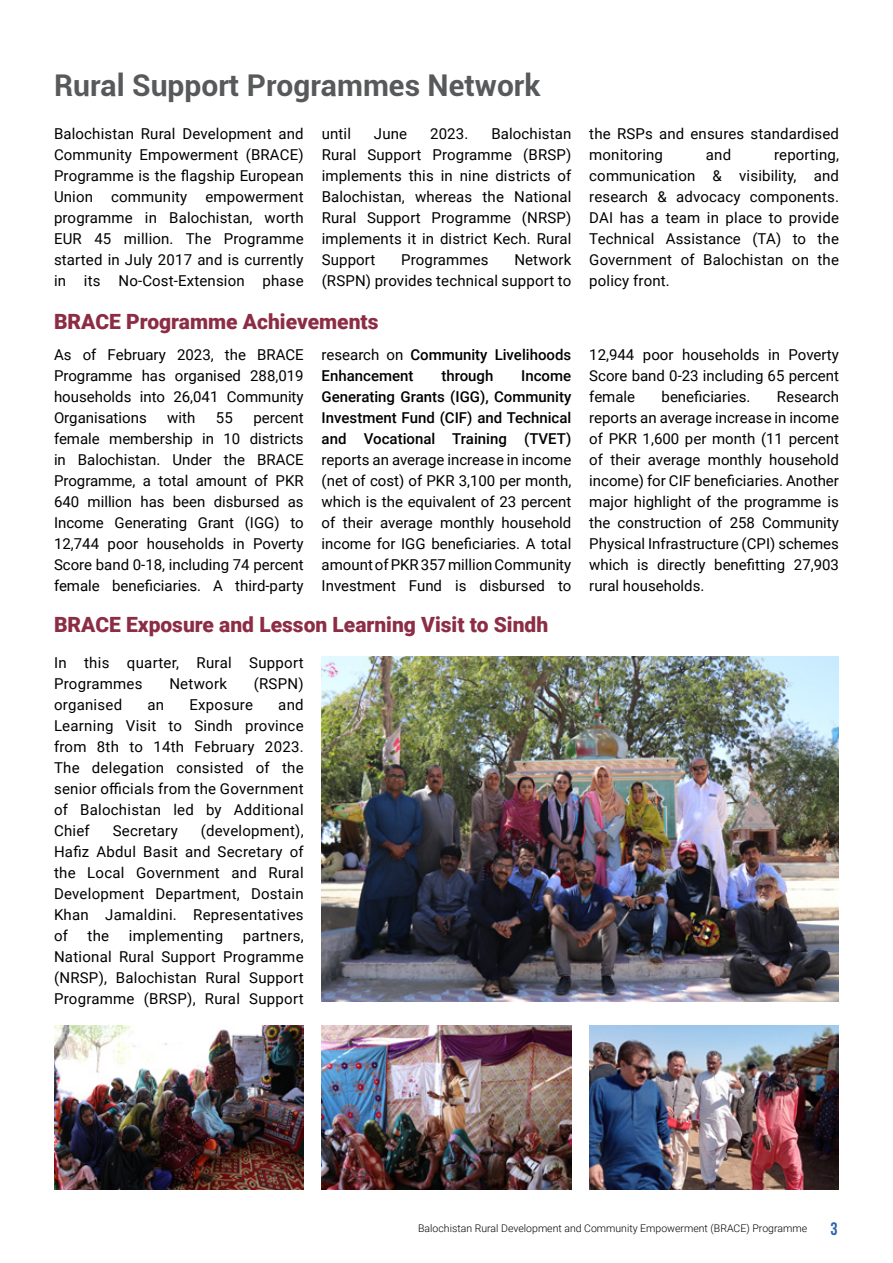
<style>
.page{position:relative;width:893px;height:1263px;background:#fff}
.page>*{position:absolute;margin:0;border:0;box-sizing:border-box;transform-origin:0 0}
.t1{font:700 30px "Roboto";color:#58595b}
.t2{font:900 21px "Roboto";color:#8c2d45}
.t3{font:700 18px "Bebas Neue";color:#2965ad}
.t4{font:15px/21px "Roboto";letter-spacing:.01em;color:#000;text-align:justify}
.t5{font:500 15px/21px "Roboto";color:#000}
.t6{font:300 10.5px "Roboto";color:#000}
.s1{font-weight:400}
</style>
<div class="page">
<img style="left:322px;top:657px;width:517px;height:344px">
<img style="left:54px;top:1025px;width:250px;height:164px">
<img style="left:322px;top:1025px;width:249px;height:164px">
<img style="left:589px;top:1025px;width:250px;height:164px">
<h1 class="t1" style="left:54px;top:64px;width:488px">Rural Support Programmes Network</h1>
<p class="t4" style="left:54px;top:123px;width:251px">Balochistan Rural Development and Community Empowerment (BRACE)<br>Programme is the flagship European Union community empowerment programme in Balochistan, worth EUR 45 million. The Programme started in July 2017 and is currently in its No-Cost-Extension phase</p>
<p class="t4" style="left:322px;top:123px;width:251px;text-indent:170px">Balochistan Rural Support Programme (BRSP) implements this in nine districts of Balochistan, whereas the National Rural Support Programme (NRSP) implements it in district Kech. Rural Support</p>
<p class="t4" style="left:322px;top:123px;width:31px">until</p>
<p class="t4" style="left:374px;top:123px;width:35px">June</p>
<p class="t4" style="left:430px;top:123px;width:40px">2023.</p>
<p class="t4" style="left:322px;top:249px;width:251px;text-align:right">Network<br>(RSPN) provides technical support to</p>
<p class="t4" style="left:401px;top:249px;width:89px">Programmes</p>
<h2 class="t2" style="left:54px;top:307px;width:326px">BRACE Programme Achievements</h2>
<p class="t4" style="left:54px;top:343px;width:251px">As of February 2023, the BRACE Programme has organised 288,019 households into 26,041 Community Organisations</p>
<p class="t4" style="left:167px;top:406px;width:30px">with</p>
<p class="t4" style="left:216px;top:406px;width:18px">55</p>
<p class="t4" style="left:54px;top:406px;width:251px;text-indent:199px">percent female membership in 10 districts in Balochistan. Under the BRACE Programme, a total amount of PKR 640 million has been disbursed as Income Generating Grant (IGG) to 12,744 poor households in Poverty Score band 0-18, including 74 percent female beneficiaries. A third-party</p>
<p class="t5" style="left:322px;top:343px;width:251px"><span class="s1">research on</span> Community Livelihoods<br>Enhancement</p>
<p class="t5" style="left:441px;top:364px;width:54px">through</p>
<p class="t5" style="left:322px;top:364px;width:251px;text-align:justify;text-indent:200px">Income Generating Grants (IGG), Community Investment Fund (CIF) and Technical and Vocational Training (TVET)</p>
<p class="t4" style="left:322px;top:448px;width:251px">reports an average increase in income (net of cost) of PKR 3,100 per month, which is the equivalent of 23 percent of their average monthly household income for IGG beneficiaries. A total amount of PKR 357 million Community Investment Fund is disbursed to</p>
<h2 class="t2" style="left:54px;top:609px;width:496px">BRACE Exposure and Lesson Learning Visit to Sindh</h2>
<p class="t4" style="left:54px;top:651px;width:251px">In this quarter, Rural Support<br>Programmes</p>
<p class="t4" style="left:169px;top:672px;width:59px">Network</p>
<p class="t4" style="left:254px;top:672px;width:51px">(RSPN)</p>
<p class="t4" style="left:54px;top:693px;width:251px;text-indent:224px">and Learning Visit to Sindh province from 8th to 14th February 2023.<br>The delegation consisted of the senior officials from the Government of Balochistan led by Additional Chief</p>
<p class="t4" style="left:54px;top:693px;width:70px">organised</p>
<p class="t4" style="left:147px;top:693px;width:18px">an</p>
<p class="t4" style="left:189px;top:693px;width:65px">Exposure</p>
<p class="t4" style="left:54px;top:819px;width:251px;text-indent:147px">(development), Hafiz Abdul Basit and Secretary of the Local Government and Rural Development Department, Dostain Khan Jamaldini. Representatives of</p>
<p class="t4" style="left:113px;top:819px;width:66px">Secretary</p>
<p class="t4" style="left:88px;top:924px;width:23px">the</p>
<p class="t4" style="left:129px;top:924px;width:96px">implementing</p>
<p class="t4" style="left:54px;top:924px;width:251px;text-indent:189px">partners, National Rural Support Programme (NRSP), Balochistan Rural Support Programme (BRSP), Rural Support</p>
<p class="t4" style="left:589px;top:123px;width:251px">the RSPs and ensures standardised monitoring</p>
<p class="t4" style="left:706px;top:144px;width:27px">and</p>
<p class="t4" style="left:589px;top:144px;width:251px;text-indent:185px">reporting, communication &amp; visibility, and research &amp; advocacy components.<br>DAI has a team in place to provide Technical Assistance (TA) to the Government of Balochistan on the policy front.</p>
<p class="t4" style="left:589px;top:343px;width:251px">12,944 poor households in Poverty Score band 0-23 including 65 percent female</p>
<p class="t4" style="left:662px;top:385px;width:90px">beneficiaries.</p>
<p class="t4" style="left:589px;top:385px;width:251px;text-indent:188px">Research reports an average increase in income of PKR 1,600 per month (11 percent of their average monthly household income) for CIF beneficiaries. Another major highlight of the programme is the construction of 258 Community Physical Infrastructure (CPI) schemes which is directly benefitting 27,903 rural households.</p>
<p class="t6" style="left:418px;top:1221px;width:391px">Balochistan Rural Development and Community Empowerment (BRACE) Programme</p>
<p class="t3" style="left:831px;top:1219px;width:9px">3</p>
</div>
